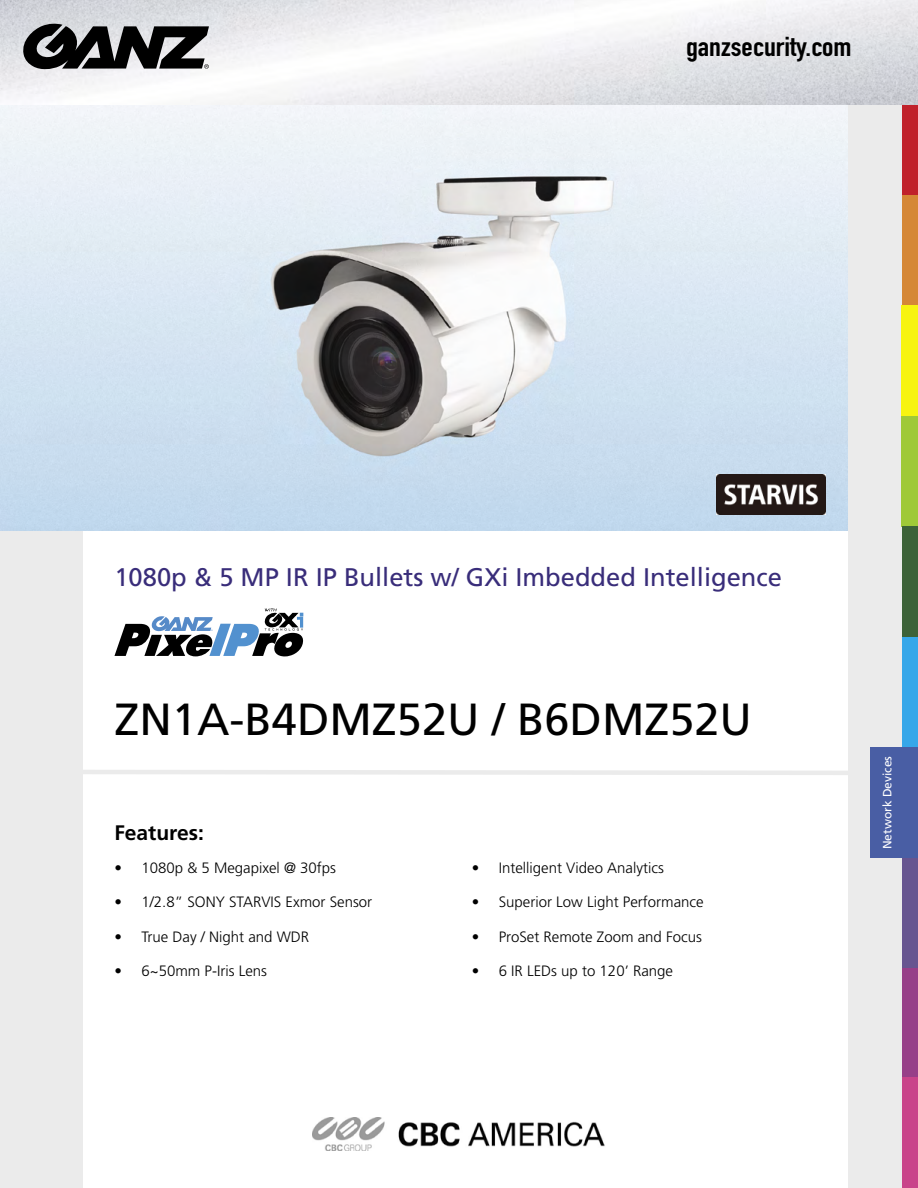
<style>
.page{position:relative;width:918px;height:1188px;background:#fff}
.page>*{position:absolute;margin:0;border:0;box-sizing:border-box;transform-origin:0 0}
.t1{font:45px "Frutiger LT Std";color:#000}
.t2{font:700 27px "DIN Condensed";color:#000;scale:1.13 1}
.t3{font:25.5px "Frutiger LT Std";color:#392d7a}
.t4{font:700 21px "Frutiger LT Std";color:#000}
.t5{font:300 15px "Frutiger LT Std";color:#000}
.t6{font:12px "Frutiger LT Std";color:#fff}
</style>
<div class="page">
<img style="left:0;top:104px;width:848px;height:426px">
<img style="left:312px;top:1118px;width:293px;height:32px">
<div style="left:0;top:531px;width:82px;height:657px;background:#ebebeb"></div>
<img style="left:717px;top:474px;width:108px;height:41px">
<svg style="left:114px;top:609px;width:190px;height:47px"></svg>
<svg style="left:82px;top:767px;width:766px;height:10px"></svg>
<div style="left:848px;top:58px;width:70px;height:1130px;background:#ebebeb"></div>
<div style="left:902px;top:86px;width:16px;height:109px;background:#c0212b"></div>
<div style="left:902px;top:195px;width:16px;height:111px;background:#d58736"></div>
<div style="left:901px;top:306px;width:17px;height:110px;background:#f7f410"></div>
<div style="left:902px;top:416px;width:16px;height:111px;background:#9fc938"></div>
<div style="left:902px;top:527px;width:16px;height:110px;background:#3c6238"></div>
<div style="left:902px;top:637px;width:16px;height:110px;background:#36a7e9"></div>
<div style="left:902px;top:747px;width:16px;height:111px;background:#495ea4"></div>
<div style="left:902px;top:858px;width:16px;height:111px;background:#675590"></div>
<div style="left:902px;top:968px;width:16px;height:110px;background:#973f88"></div>
<div style="left:902px;top:1078px;width:16px;height:110px;background:#c9448a"></div>
<div style="left:870px;top:747px;width:34px;height:111px;background:#495ea4"></div>
<img style="left:0;top:0;width:918px;height:104px">
<svg style="left:23px;top:24px;width:186px;height:45px"></svg>
<p class="t2" style="left:686px;top:29px;width:148px">ganzsecurity.com</p>
<p class="t3" style="left:114px;top:562px;width:669px">1080p &amp; 5 MP IR IP Bullets w/ GXi Imbedded Intelligence</p>
<p class="t1" style="left:114px;top:693px;width:639px">ZN1A-B4DMZ52U / B6DMZ52U</p>
<p class="t4" style="left:114px;top:820px;width:91px">Features:</p>
<p class="t5" style="left:114px;top:859px;width:223px">• 1080p &amp; 5 Megapixel @ 30fps</p>
<p class="t5" style="left:114px;top:894px;width:259px">• 1/2.8” SONY STARVIS Exmor Sensor</p>
<p class="t5" style="left:114px;top:928px;width:196px">• True Day / Night and WDR</p>
<p class="t5" style="left:114px;top:963px;width:154px">• 6~50mm P-Iris Lens</p>
<p class="t5" style="left:472px;top:859px;width:194px">• Intelligent Video Analytics</p>
<p class="t5" style="left:472px;top:894px;width:234px">• Superior Low Light Performance</p>
<p class="t5" style="left:472px;top:928px;width:232px">• ProSet Remote Zoom and Focus</p>
<p class="t5" style="left:472px;top:963px;width:203px">• 6 IR LEDs up to 120’ Range</p>
<p class="t6" style="left:880px;top:849px;width:95px;rotate:-90deg">Network Devices</p>
</div>
